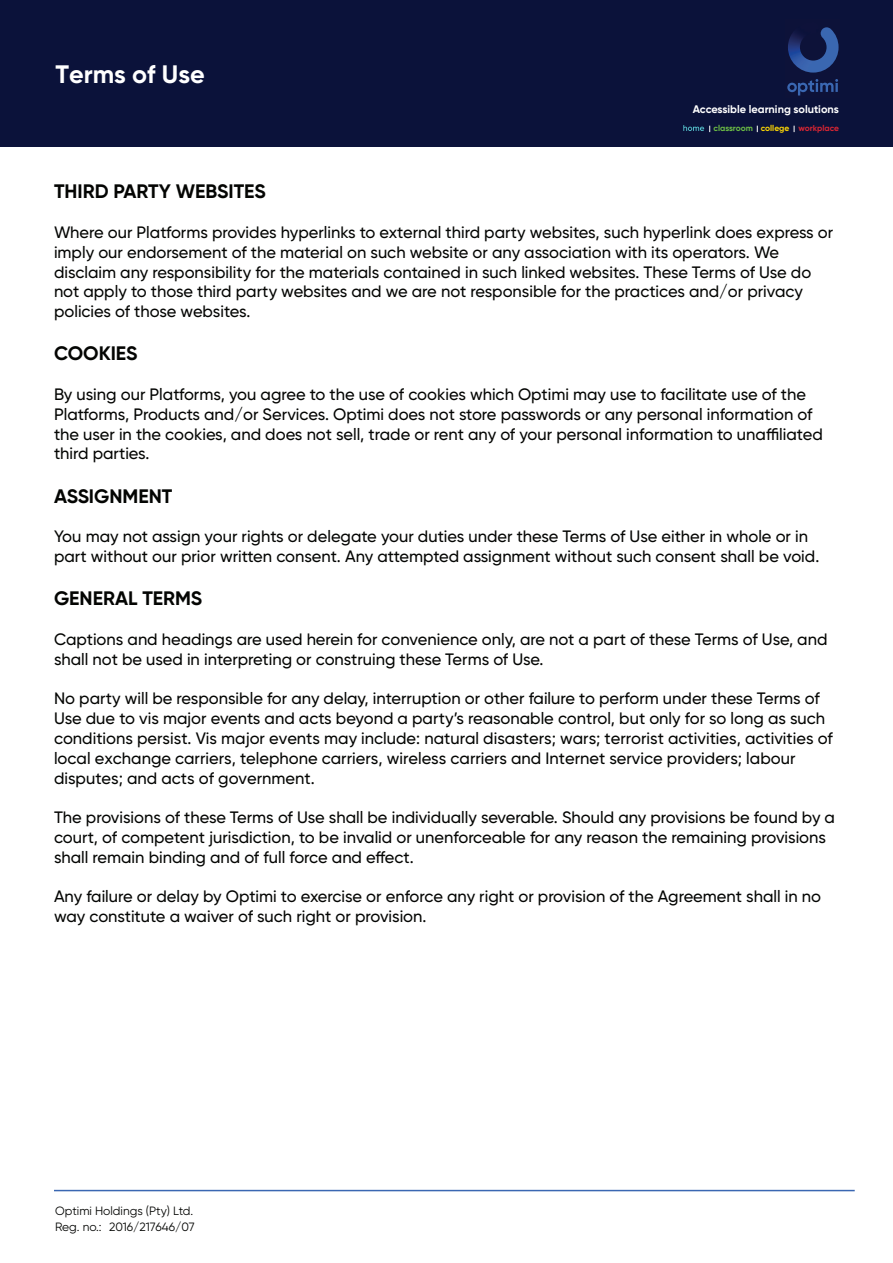
<style>
.page{position:relative;width:893px;height:1263px;background:#fff}
.page>*{position:absolute;margin:0;border:0;box-sizing:border-box;transform-origin:0 0}
.t1{font:700 25.2px "Gilroy";color:#fff}
.t2{font:700 19.5px "Gilroy";color:#040503}
.t3{font:500 16.5px/19.8px "Gilroy";color:#040503}
.t4{font:12px/16.5px "Gilroy";color:#040503}
.t5{font:700 10.95px "Gilroy";color:#fff}
.t6{font:700 8.4px "Gilroy";color:#6cbd45}
.s1{color:#fcd604}
.s2{color:#d72533}
</style>
<div class="page">
<div style="left:0;top:0;width:893px;height:147px;background:#0b123a"></div>
<hr style="left:54px;top:1190px;width:801px;height:1px;background:#3a67b2">
<svg style="left:787px;top:79px;width:51px;height:16px"></svg>
<img style="left:788px;top:27px;width:51px;height:46px">
<svg style="left:683px;top:125px;width:27px;height:7px"></svg>
<h1 class="t1" style="left:55px;top:59px;width:151px">Terms of Use</h1>
<p class="t5" style="left:693px;top:103px;width:148px">Accessible learning solutions</p>
<p class="t6" style="left:713px;top:123px;width:127px">classroom <span class="s1">college</span> <span class="s2">workplace</span></p>
<p class="t2" style="left:54px;top:179px;width:213px">THIRD PARTY WEBSITES</p>
<p class="t3" style="left:54px;top:222px;width:781px">Where our Platforms provides hyperlinks to external third party websites, such hyperlink does express or imply our endorsement of the material on such website or any association with its operators. We disclaim any responsibility for the materials contained in such linked websites. These Terms of Use do not apply to those third party websites and we are not responsible for the practices and/or privacy policies of those websites.</p>
<p class="t2" style="left:54px;top:341px;width:85px">COOKIES</p>
<p class="t3" style="left:54px;top:384px;width:770px">By using our Platforms, you agree to the use of cookies which Optimi may use to facilitate use of the Platforms, Products and/or Services. Optimi does not store passwords or any personal information of the user in the cookies, and does not sell, trade or rent any of your personal information to unaffiliated third parties.</p>
<p class="t2" style="left:54px;top:484px;width:120px">ASSIGNMENT</p>
<p class="t3" style="left:54px;top:526px;width:767px">You may not assign your rights or delegate your duties under these Terms of Use either in whole or in part without our prior written consent. Any attempted assignment without such consent shall be void.</p>
<p class="t2" style="left:54px;top:586px;width:150px">GENERAL TERMS</p>
<p class="t3" style="left:54px;top:629px;width:775px">Captions and headings are used herein for convenience only, are not a part of these Terms of Use, and shall not be used in interpreting or construing these Terms of Use.</p>
<p class="t3" style="left:54px;top:688px;width:780px">No party will be responsible for any delay, interruption or other failure to perform under these Terms of Use due to vis major events and acts beyond a party’s reasonable control, but only for so long as such conditions persist. Vis major events may include: natural disasters; wars; terrorist activities, activities of local exchange carriers, telephone carriers, wireless carriers and Internet service providers; labour disputes; and acts of government.</p>
<p class="t3" style="left:54px;top:807px;width:783px">The provisions of these Terms of Use shall be individually severable. Should any provisions be found by a court, of competent jurisdiction, to be invalid or unenforceable for any reason the remaining provisions shall remain binding and of full force and effect.</p>
<p class="t3" style="left:54px;top:886px;width:769px">Any failure or delay by Optimi to exercise or enforce any right or provision of the Agreement shall in no way constitute a waiver of such right or provision.</p>
<p class="t4" style="left:55px;top:1202px;width:141px">Optimi Holdings (Pty) Ltd.<br>Reg. no.: 2016/217646/07</p>
</div>
